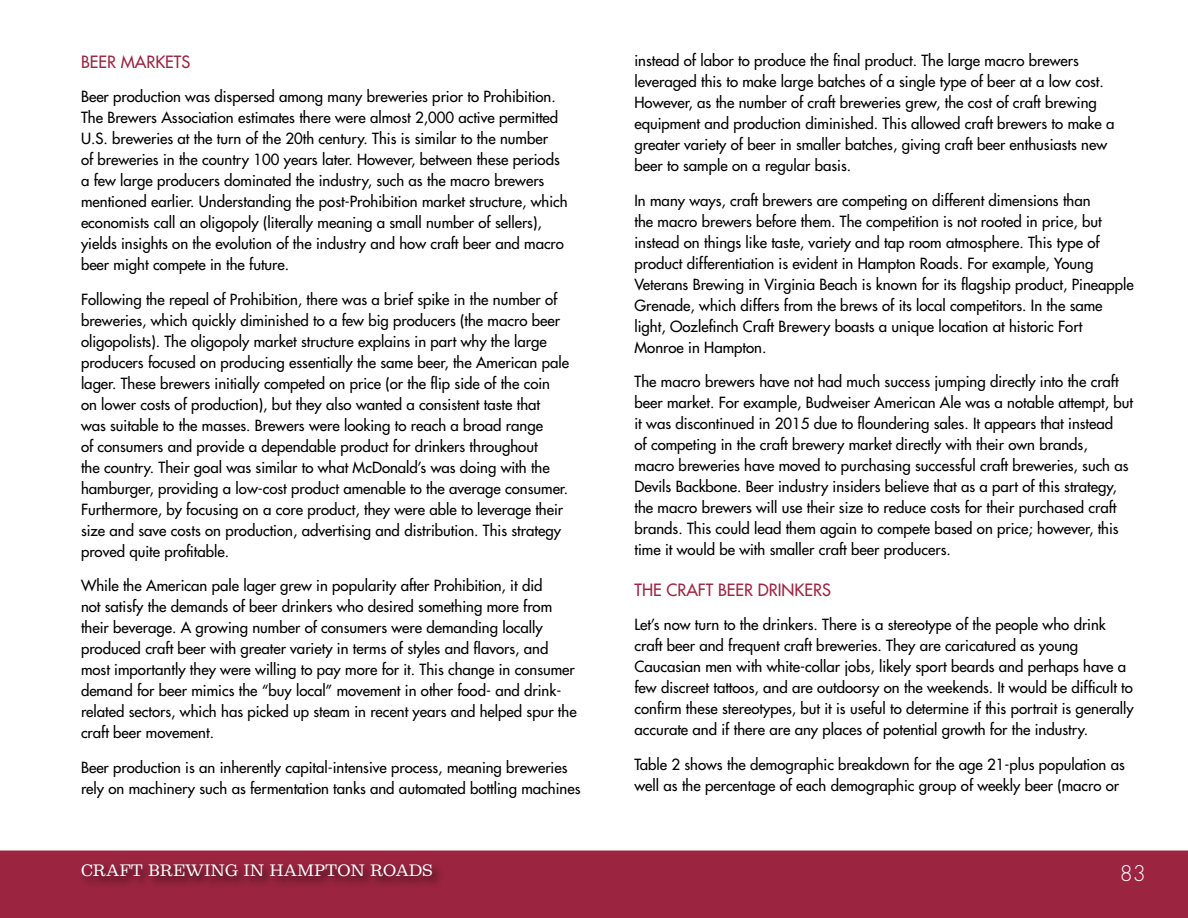
<style>
.page{position:relative;width:1188px;height:918px;background:#fff}
.page>*{position:absolute;margin:0;border:0;box-sizing:border-box;transform-origin:0 0}
.t1{font:300 21px "Futura Std";color:#fff}
.t2{font:500 16.5px "Futura Std";color:#9b2541}
.t3{font:500 15px/21px "Futura Std";color:#000}
.t4{font:15px "Belizio";color:#fff}
</style>
<div class="page">
<div style="left:0;top:850px;width:1188px;height:68px;background:#9b2541"></div>
<div style="left:78px;top:861px;width:366px;height:28px;background:#000;opacity:.75"></div>
<p class="t2" style="left:81px;top:51px;width:111px">BEER MARKETS</p>
<p class="t3" style="left:81px;top:86px;width:488px">Beer production was dispersed among many breweries prior to Prohibition.<br>The Brewers Association estimates there were almost 2,000 active permitted U.S. breweries at the turn of the 20th century. This is similar to the number<br>of breweries in the country 100 years later. However, between these periods a few large producers dominated the industry, such as the macro brewers mentioned earlier. Understanding the post-Prohibition market structure, which economists call an oligopoly (literally meaning a small number of sellers), yields insights on the evolution of the industry and how craft beer and macro beer might compete in the future.</p>
<p class="t3" style="left:81px;top:289px;width:490px">Following the repeal of Prohibition, there was a brief spike in the number of breweries, which quickly diminished to a few big producers (the macro beer oligopolists). The oligopoly market structure explains in part why the large producers focused on producing essentially the same beer, the American pale lager. These brewers initially competed on price (or the flip side of the coin on lower costs of production), but they also wanted a consistent taste that<br>was suitable to the masses. Brewers were looking to reach a broad range<br>of consumers and provide a dependable product for drinkers throughout<br>the country. Their goal was similar to what McDonald’s was doing with the hamburger, providing a low-cost product amenable to the average consumer.<br>Furthermore, by focusing on a core product, they were able to leverage their size and save costs on production, advertising and distribution. This strategy proved quite profitable.</p>
<p class="t3" style="left:81px;top:575px;width:497px">While the American pale lager grew in popularity after Prohibition, it did<br>not satisfy the demands of beer drinkers who desired something more from their beverage. A growing number of consumers were demanding locally produced craft beer with greater variety in terms of styles and flavors, and most importantly they were willing to pay more for it. This change in consumer demand for beer mimics the “buy local” movement in other food- and drink&shy;related sectors, which has picked up steam in recent years and helped spur the craft beer movement.</p>
<p class="t3" style="left:81px;top:757px;width:501px">Beer production is an inherently capital-intensive process, meaning breweries rely on machinery such as fermentation tanks and automated bottling machines</p>
<p class="t3" style="left:634px;top:50px;width:481px">instead of labor to produce the final product. The large macro brewers leveraged this to make large batches of a single type of beer at a low cost.<br>However, as the number of craft breweries grew, the cost of craft brewing equipment and production diminished. This allowed craft brewers to make a greater variety of beer in smaller batches, giving craft beer enthusiasts new beer to sample on a regular basis.</p>
<p class="t3" style="left:634px;top:190px;width:501px">In many ways, craft brewers are competing on different dimensions than<br>the macro brewers before them. The competition is not rooted in price, but instead on things like taste, variety and tap room atmosphere. This type of product differentiation is evident in Hampton Roads. For example, Young Veterans Brewing in Virginia Beach is known for its flagship product, Pineapple Grenade, which differs from the brews of its local competitors. In the same light, Oozlefinch Craft Brewery boasts a unique location at historic Fort Monroe in Hampton.</p>
<p class="t3" style="left:634px;top:371px;width:500px">The macro brewers have not had much success jumping directly into the craft beer market. For example, Budweiser American Ale was a notable attempt, but it was discontinued in 2015 due to floundering sales. It appears that instead<br>of competing in the craft brewery market directly with their own brands,<br>macro breweries have moved to purchasing successful craft breweries, such as Devils Backbone. Beer industry insiders believe that as a part of this strategy, the macro brewers will use their size to reduce costs for their purchased craft brands. This could lead them again to compete based on price; however, this time it would be with smaller craft beer producers.</p>
<p class="t2" style="left:634px;top:579px;width:198px">THE CRAFT BEER DRINKERS</p>
<p class="t3" style="left:634px;top:614px;width:501px">Let’s now turn to the drinkers. There is a stereotype of the people who drink craft beer and frequent craft breweries. They are caricatured as young Caucasian men with white-collar jobs, likely sport beards and perhaps have a few discreet tattoos, and are outdoorsy on the weekends. It would be difficult to confirm these stereotypes, but it is useful to determine if this portrait is generally accurate and if there are any places of potential growth for the industry.</p>
<p class="t3" style="left:634px;top:754px;width:492px">Table 2 shows the demographic breakdown for the age 21-plus population as well as the percentage of each demographic group of weekly beer (macro or</p>
<p class="t4" style="left:81px;top:861px;width:353px">CRAFT BREWING IN HAMPTON ROADS</p>
<h1 class="t1" style="left:1120px;top:861px;width:28px">83</h1>
</div>
